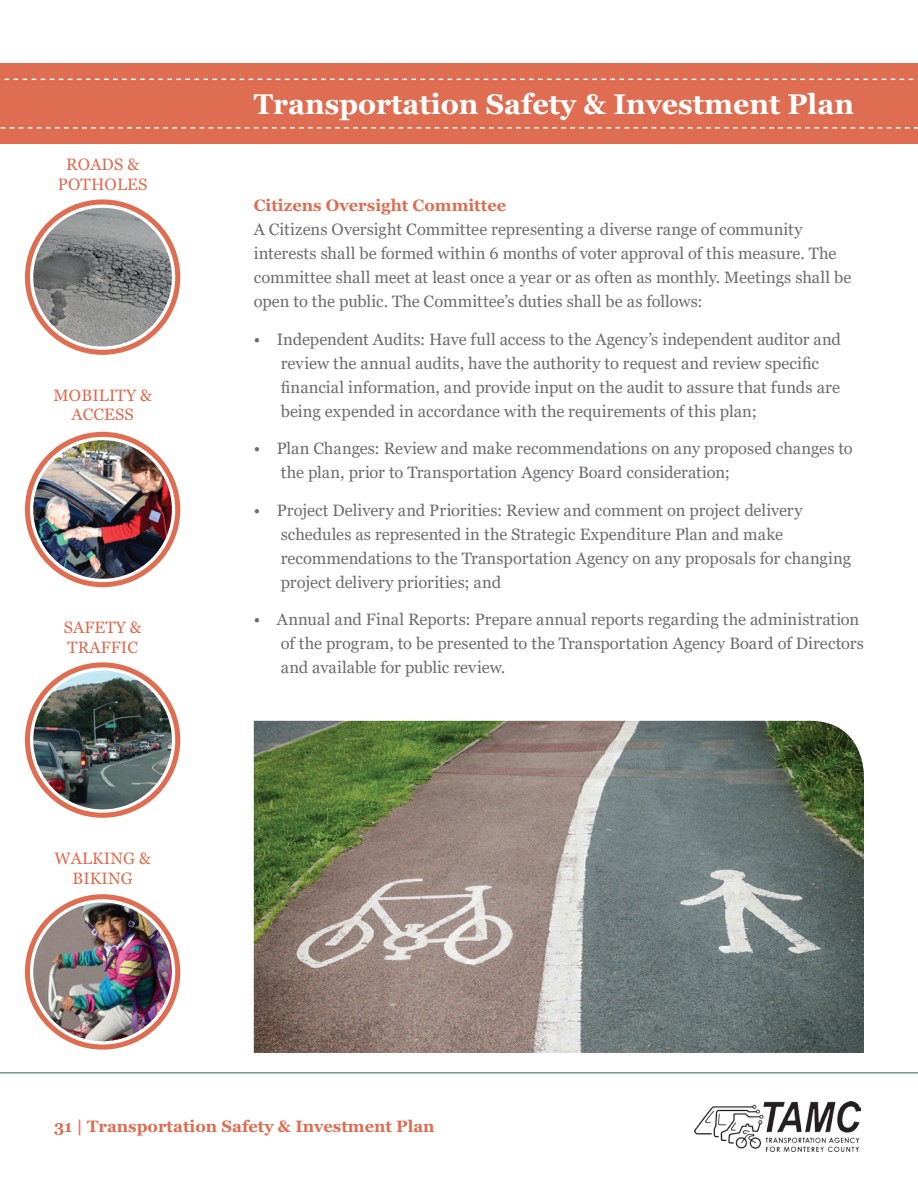
<style>
.page{position:relative;width:918px;height:1188px;background:#fff}
.page>*{position:absolute;margin:0;border:0;box-sizing:border-box;transform-origin:0 0}
.Headline_1{font:700 28.5px "Georgia";color:#fff}
.Body_Copy{font:16.5px/24px "Georgia";color:#6c6d70}
.t1{font:16.5px/19.8px "Georgia";letter-spacing:.01em;color:#de6d51;text-align:center}
.Subheading{font:700 16.5px "Georgia";color:#de6d51}
.Subheading_Blue{font:700 16.5px "Georgia";color:#de6d51}
</style>
<div class="page">
<img style="left:694px;top:1101px;width:167px;height:51px">
<div style="left:0;top:64px;width:918px;height:80px;background:#de6d51"></div>
<svg style="left:0;top:127px;width:918px;height:2px"></svg>
<svg style="left:4px;top:79px;width:914px;height:1px"></svg>
<hr style="left:0;top:1072px;width:918px;height:2px;background:#769498">
<svg style="left:23px;top:198px;width:159px;height:158px;fill:#de6d51"></svg>
<div style="left:22px;top:196px;width:162px;height:162px;border:3px solid #fff;border-radius:50%"></div>
<img style="left:32px;top:206px;width:142px;height:142px;border-radius:71px">
<div style="left:30px;top:205px;width:145px;height:145px;border:3px solid #fff;border-radius:50%"></div>
<svg style="left:23px;top:430px;width:159px;height:159px"></svg>
<div style="left:22px;top:429px;width:162px;height:162px;border:3px solid #fff;border-radius:50%"></div>
<img style="left:32px;top:439px;width:142px;height:140px">
<div style="left:30px;top:437px;width:145px;height:145px;border:3px solid #fff;border-radius:50%"></div>
<svg style="left:23px;top:893px;width:159px;height:158px;fill:#de6d51"></svg>
<div style="left:22px;top:891px;width:162px;height:162px;border:3px solid #fff;border-radius:50%"></div>
<img style="left:32px;top:901px;width:142px;height:142px;border-radius:71px">
<div style="left:30px;top:899px;width:145px;height:146px;border:3px solid #fff;border-radius:50%"></div>
<svg style="left:23px;top:661px;width:159px;height:158px;fill:#de6d51"></svg>
<div style="left:22px;top:659px;width:162px;height:162px;border:3px solid #fff;border-radius:50%"></div>
<img style="left:32px;top:669px;width:142px;height:142px;border-radius:71px">
<div style="left:30px;top:667px;width:145px;height:146px;border:3px solid #fff;border-radius:50%"></div>
<img style="left:254px;top:721px;width:610px;height:332px">
<p class="t1" style="left:58px;top:155px;width:91px">ROADS &amp;<br>POTHOLES</p>
<p class="t1" style="left:53px;top:385px;width:100px">MOBILITY &amp;</p>
<p class="t1" style="left:72px;top:405px;width:64px">ACCESS</p>
<p class="t1" style="left:64px;top:618px;width:79px;text-align:left">SAFETY &amp;<br>TRAFFIC</p>
<p class="t1" style="left:55px;top:849px;width:98px">WALKING &amp;</p>
<p class="t1" style="left:72px;top:869px;width:62px">BIKING</p>
<p class="Headline_1" style="left:254px;top:86px;width:602px">Transportation Safety &amp; Investment Plan</p>
<p class="Subheading_Blue" style="left:254px;top:195px;width:254px">Citizens Oversight Committee</p>
<p class="Body_Copy" style="left:254px;top:218px;width:599px">A Citizens Oversight Committee representing a diverse range of community interests shall be formed within 6 months of voter approval of this measure. The committee shall meet at least once a year or as often as monthly. Meetings shall be open to the public. The Committee’s duties shall be as follows:</p>
<p class="Body_Copy" style="left:281px;top:327px;width:562px;text-indent:-27px">• Independent Audits: Have full access to the Agency’s independent auditor and review the annual audits, have the authority to request and review specific financial information, and provide input on the audit to assure that funds are being expended in accordance with the requirements of this plan;</p>
<p class="Body_Copy" style="left:281px;top:437px;width:574px;text-indent:-27px">• Plan Changes: Review and make recommendations on any proposed changes to the plan, prior to Transportation Agency Board consideration;</p>
<p class="Body_Copy" style="left:281px;top:498px;width:572px;text-indent:-27px">• Project Delivery and Priorities: Review and comment on project delivery schedules as represented in the Strategic Expenditure Plan and make recommendations to the Transportation Agency on any proposals for changing project delivery priorities; and</p>
<p class="Body_Copy" style="left:281px;top:608px;width:585px;text-indent:-27px">• Annual and Final Reports: Prepare annual reports regarding the administration of the program, to be presented to the Transportation Agency Board of Directors and available for public review.</p>
<p class="Subheading" style="left:54px;top:1116px;width:382px">31 | Transportation Safety &amp; Investment Plan</p>
</div>
